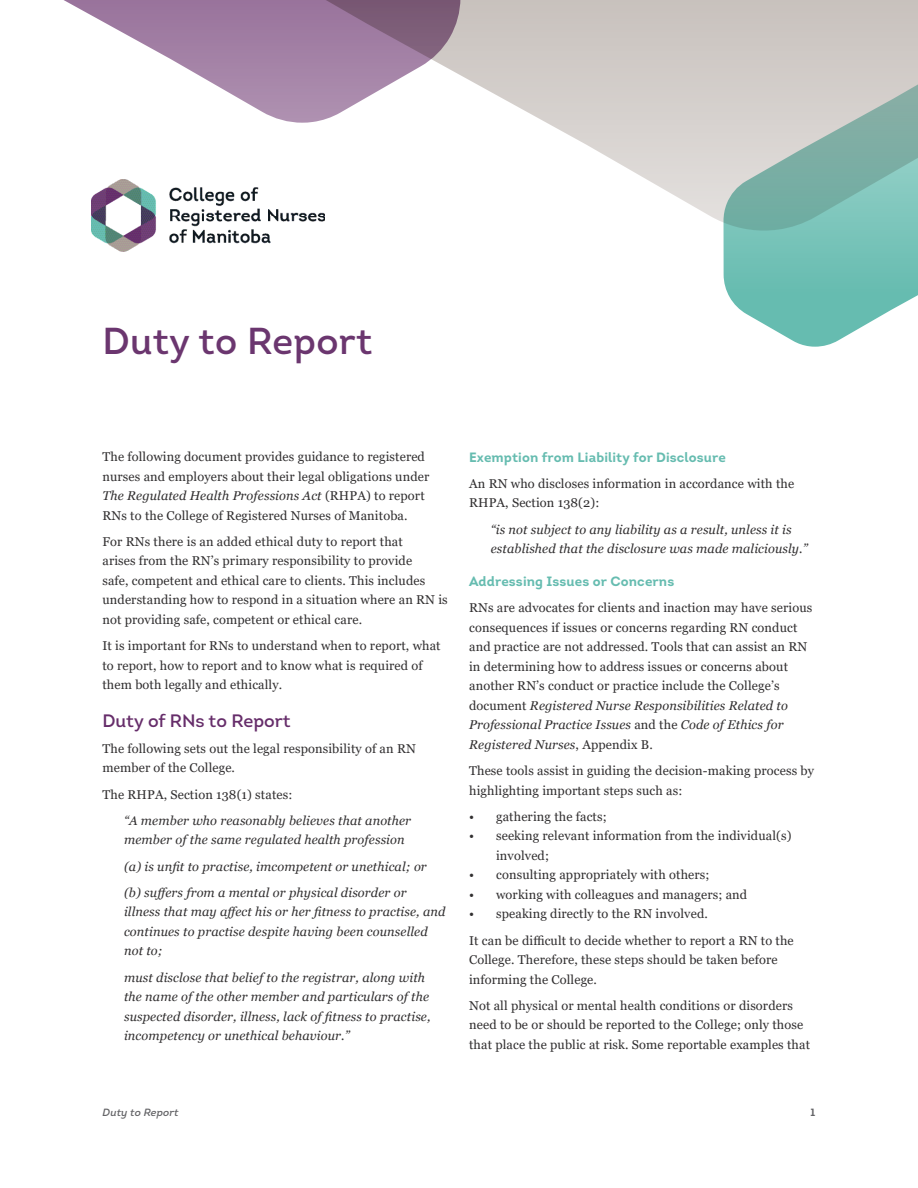
<style>
.page{position:relative;width:918px;height:1188px;background:#fff}
.page>*{position:absolute;margin:0;border:0;box-sizing:border-box;transform-origin:0 0}
.Title_-_Header{font:37.5px "Intro";letter-spacing:.01em;color:#6b366f}
.Body_-_Header{font:18px "Intro";color:#662d6a}
.Body_-_Subhead{font:700 13.5px "Intro";letter-spacing:.01em;color:#66bcb0}
.Body_-_Paragraph{font:12.75px/19.5px "Georgia";letter-spacing:.01em;color:#312f30}
.Body_-_List_tier_1{font:italic 12.75px/19.5px "Georgia";letter-spacing:.01em;color:#312f30}
.Body_-_List_tier_1-2{font:12.75px "Georgia";letter-spacing:.01em;color:#312f30}
.Body_-_Paragraph-2{font:italic 10.5px "Intro";letter-spacing:.01em;color:#636366}
.Body_-_Paragraph-3{font:700 10.5px "Intro";color:#636366}
.s1{font-style:italic}
</style>
<div class="page">
<svg style="left:461px;top:0;width:457px;height:222px"></svg>
<svg style="left:64px;top:0;width:397px;height:123px"></svg>
<svg style="left:723px;top:62px;width:195px;height:285px;background:#9cc6be"></svg>
<img style="left:92px;top:180px;width:233px;height:71px">
<p class="Title_-_Header" style="left:102px;top:318px;width:272px">Duty to Report</p>
<p class="Body_-_Paragraph" style="left:102px;top:447px;width:328px">The following document provides guidance to registered nurses and employers about their legal obligations under <span class="s1">The Regulated Health Professions Act</span> (RHPA) to report RNs to the College of Registered Nurses of Manitoba.</p>
<p class="Body_-_Paragraph" style="left:102px;top:532px;width:347px">For RNs there is an added ethical duty to report that<br>arises from the RN’s primary responsibility to provide<br>safe, competent and ethical care to clients. This includes understanding how to respond in a situation where an RN is not providing safe, competent or ethical care.</p>
<p class="Body_-_Paragraph" style="left:102px;top:636px;width:340px">It is important for RNs to understand when to report, what to report, how to report and to know what is required of them both legally and ethically.</p>
<p class="Body_-_Header" style="left:102px;top:709px;width:190px">Duty of RNs to Report</p>
<p class="Body_-_Paragraph" style="left:102px;top:739px;width:315px">The following sets out the legal responsibility of an RN member of the College.</p>
<p class="Body_-_List_tier_1-2" style="left:102px;top:786px;width:192px">The RHPA, Section 138(1) states:</p>
<p class="Body_-_List_tier_1" style="left:124px;top:811px;width:289px">“A member who reasonably believes that another member of the same regulated health profession</p>
<p class="Body_-_List_tier_1" style="left:124px;top:857px;width:304px">(a) is unfit to practise, imcompetent or unethical; or</p>
<p class="Body_-_List_tier_1" style="left:124px;top:883px;width:323px">(b) suffers from a mental or physical disorder or illness that may affect his or her fitness to practise, and continues to practise despite having been counselled not to;</p>
<p class="Body_-_List_tier_1" style="left:124px;top:968px;width:308px">must disclose that belief to the registrar, along with the name of the other member and particulars of the suspected disorder, illness, lack of fitness to practise, incompetency or unethical behaviour.”</p>
<p class="Body_-_Subhead" style="left:469px;top:448px;width:258px">Exemption from Liability for Disclosure</p>
<p class="Body_-_Paragraph" style="left:469px;top:474px;width:327px">An RN who discloses information in accordance with the<br>RHPA, Section 138(2):</p>
<p class="Body_-_List_tier_1" style="left:491px;top:520px;width:318px">“is not subject to any liability as a result, unless it is established that the disclosure was made maliciously.”</p>
<p class="Body_-_Subhead" style="left:469px;top:573px;width:207px">Addressing Issues or Concerns</p>
<p class="Body_-_Paragraph" style="left:469px;top:598px;width:345px">RNs are advocates for clients and inaction may have serious consequences if issues or concerns regarding RN conduct and practice are not addressed. Tools that can assist an RN in determining how to address issues or concerns about another RN’s conduct or practice include the College’s document <span class="s1">Registered Nurse Responsibilities Related to Professional Practice Issues</span> and the <span class="s1">Code of Ethics for Registered Nurses</span>, Appendix B.</p>
<p class="Body_-_Paragraph" style="left:469px;top:761px;width:346px">These tools assist in guiding the decision-making process by highlighting important steps such as:</p>
<p class="Body_-_Paragraph" style="left:469px;top:807px;width:139px">• gathering the facts;</p>
<p class="Body_-_Paragraph" style="left:496px;top:826px;width:297px;text-indent:-27px">• seeking relevant information from the individual(s) involved;</p>
<p class="Body_-_Paragraph" style="left:469px;top:865px;width:242px">• consulting appropriately with others;</p>
<p class="Body_-_Paragraph" style="left:469px;top:885px;width:280px">• working with colleagues and managers; and</p>
<p class="Body_-_Paragraph" style="left:469px;top:904px;width:240px">• speaking directly to the RN involved.</p>
<p class="Body_-_Paragraph" style="left:469px;top:931px;width:326px">It can be difficult to decide whether to report a RN to the<br>College. Therefore, these steps should be taken before informing the College.</p>
<p class="Body_-_Paragraph" style="left:469px;top:996px;width:343px">Not all physical or mental health conditions or disorders need to be or should be reported to the College; only those that place the public at risk. Some reportable examples that</p>
<p class="Body_-_Paragraph-2" style="left:103px;top:1106px;width:78px">Duty to Report</p>
<p class="Body_-_Paragraph-3" style="left:811px;top:1106px;width:6px">1</p>
</div>
